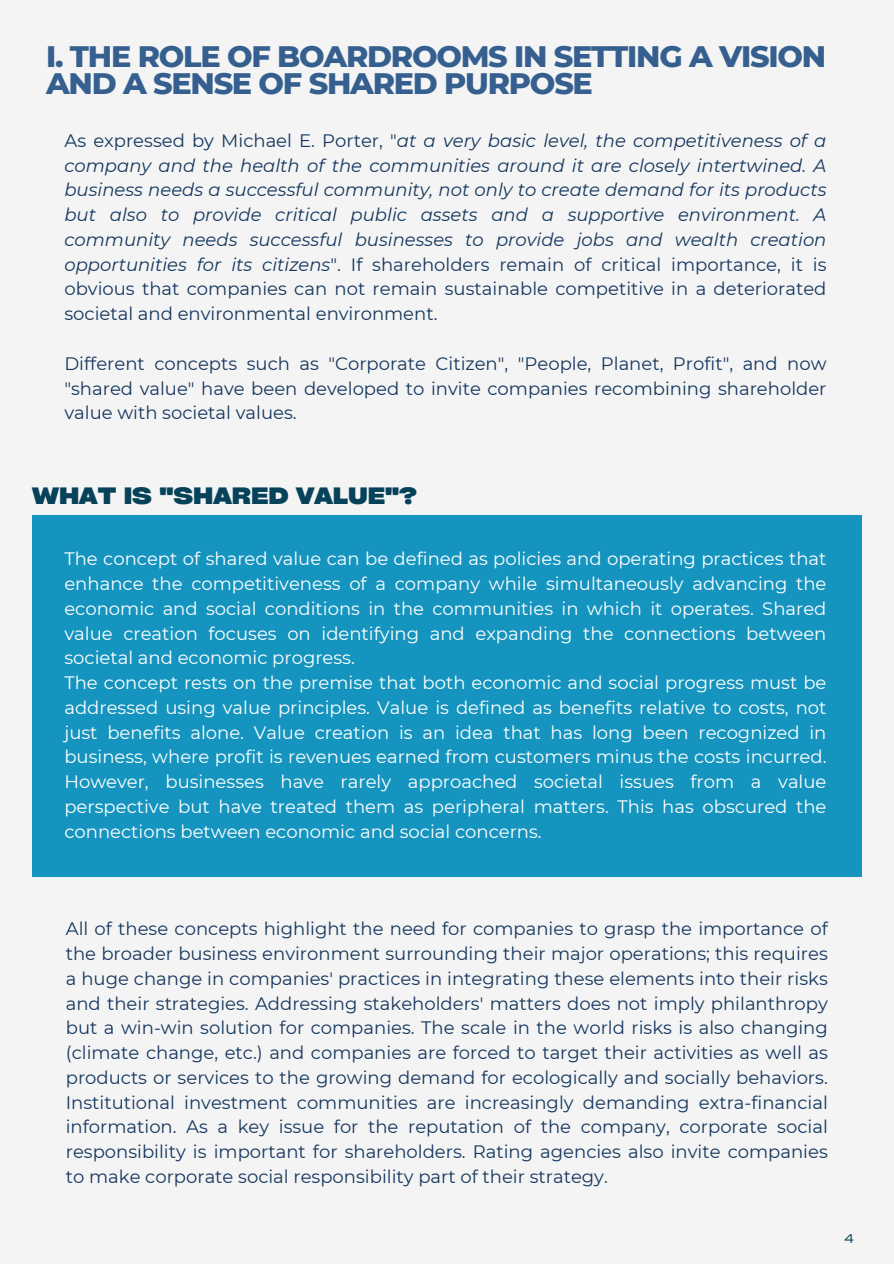
<style>
.page{position:relative;width:894px;height:1264px;background:#fff}
.page>*{position:absolute;margin:0;border:0;box-sizing:border-box;transform-origin:0 0}
.t1{font:800 30.15px/27px "Montserrat";letter-spacing:-.04em;color:#355f8f}
.t2{font:800 expanded 22.65px "Cy Grotesk";color:#064259}
.t3{font:18px/24.8px "Montserrat";color:#15375e;text-align:justify}
.t4{font:18px/24.8px "Montserrat";color:#fff;text-align:justify}
.t5{font:italic 18px/24.8px "Montserrat";color:#15375e;text-align:justify}
.t6{font:expanded 12.15px "Cy Grotesk";color:#064259}
.s1{font-style:normal}
</style>
<div class="page">
<div style="left:0;top:0;width:893px;height:1263px;background:#f4f4f4"></div>
<div style="left:32px;top:515px;width:828px;height:361px;background:#1494be"></div>
<h2 class="t1" style="left:46px;top:43px;width:781px">I. THE ROLE OF BOARDROOMS IN SETTING A VISION<br>AND A SENSE OF SHARED PURPOSE</h2>
<p class="t5" style="left:64px;top:128px;width:763px"><span class="s1">As expressed by Michael E. Porter, "</span>at a very basic level, the competitiveness of a company and the health of the communities around it are closely intertwined. A business needs a successful community, not only to create demand for its products but also to provide critical public assets and a supportive environment. A community needs successful businesses to provide jobs and wealth creation opportunities for its citizens<span class="s1">". If shareholders remain of critical importance, it is obvious that companies can not remain sustainable competitive in a deteriorated societal and environmental environment.</span></p>
<p class="t3" style="left:64px;top:351px;width:763px">Different concepts such as "Corporate Citizen", "People, Planet, Profit", and now "shared value" have been developed to invite companies recombining shareholder value with societal values.</p>
<p class="t2" style="left:32px;top:481px;width:386px">WHAT IS "SHARED VALUE"?</p>
<h1 class="t4" style="left:64px;top:546px;width:763px">The concept of shared value can be defined as policies and operating practices that enhance the competitiveness of a company while simultaneously advancing the economic and social conditions in the communities in which it operates. Shared value creation focuses on identifying and expanding the connections between societal and economic progress.</h1>
<p class="t4" style="left:64px;top:670px;width:763px">The concept rests on the premise that both economic and social progress must be addressed using value principles. Value is defined as benefits relative to costs, not just benefits alone. Value creation is an idea that has long been recognized in business, where profit is revenues earned from customers minus the costs incurred.<br>However, businesses have rarely approached societal issues from a value perspective but have treated them as peripheral matters. This has obscured the connections between economic and social concerns.</p>
<p class="t3" style="left:66px;top:916px;width:763px">All of these concepts highlight the need for companies to grasp the importance of the broader business environment surrounding their major operations; this requires a huge change in companies' practices in integrating these elements into their risks and their strategies. Addressing stakeholders' matters does not imply philanthropy but a win-win solution for companies. The scale in the world risks is also changing (climate change, etc.) and companies are forced to target their activities as well as products or services to the growing demand for ecologically and socially behaviors.<br>Institutional investment communities are increasingly demanding extra-financial information. As a key issue for the reputation of the company, corporate social responsibility is important for shareholders. Rating agencies also invite companies to make corporate social responsibility part of their strategy.</p>
<p class="t6" style="left:844px;top:1231px;width:11px">4</p>
</div>
